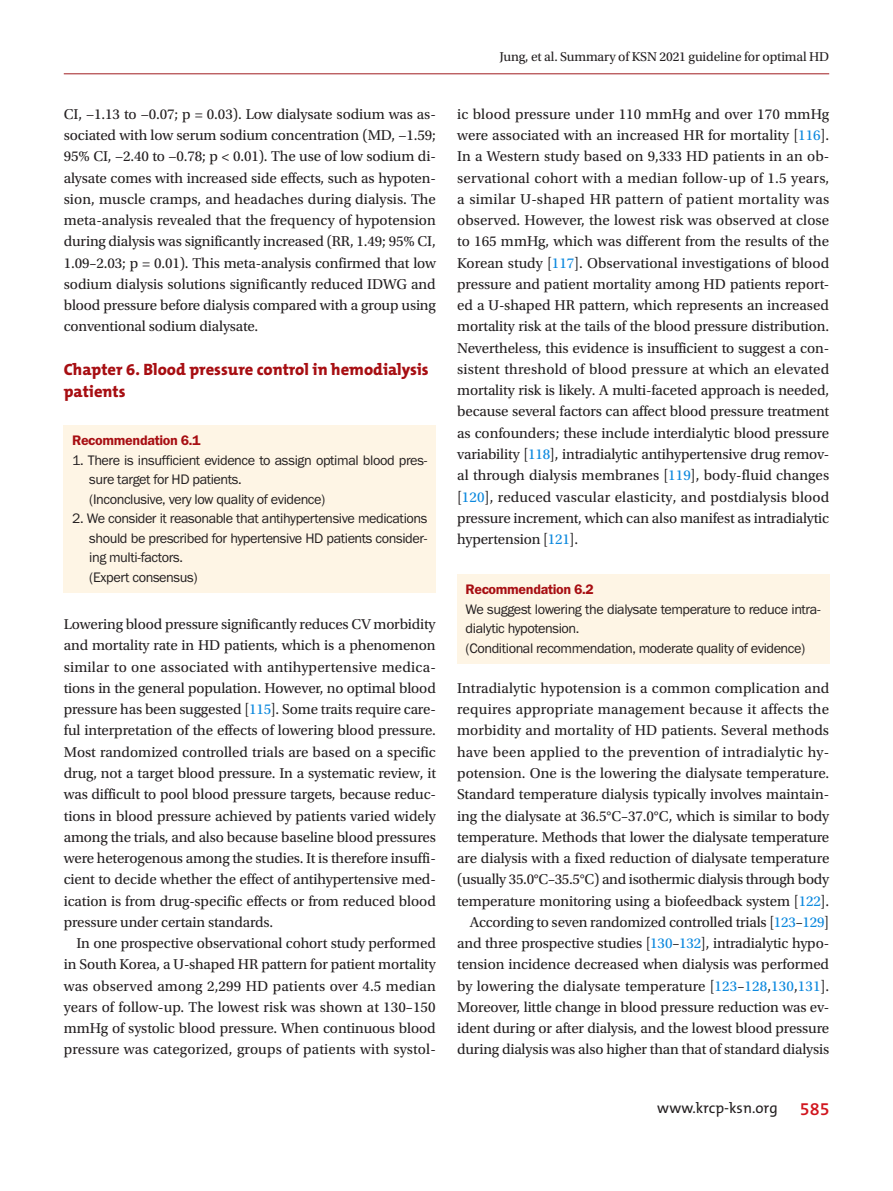
<style>
.page{position:relative;width:893px;height:1191px;background:#fff}
.page>*{position:absolute;margin:0;border:0;box-sizing:border-box;transform-origin:0 0}
.body-title{font:800 16.5px/21.3px "The Mix B W8";color:#a70e12}
.body{font:15px/21.3px "Utopia Std";letter-spacing:-.01em;color:#231f20;text-align:justify}
.t1{font:15px "The Mix B W5 Plain";color:#231f20}
.abstract{font:14.25px/19.5px "Franklin Gothic FS";letter-spacing:-.03em;color:#231f20}
.Recommendation{font:600 14.25px "Franklin Gothic FS";letter-spacing:-.025em;color:#a70e12}
.t2{font:13.5px "Utopia Std";letter-spacing:-.01em;color:#231f20}
.s1{color:#0b88de}
.s2{font-family:"The Mix B W6";font-weight:600;font-size:18px;color:#d1161e}
</style>
<div class="page">
<div style="left:64px;top:425px;width:372px;height:167px;background:#fef5e5"></div>
<div style="left:457px;top:573px;width:372px;height:90px;background:#fef5e5"></div>
<hr style="left:64px;top:73px;width:765px;height:1px;background:#a11d21">
<p class="body" style="left:64px;top:103px;width:374px">CI, −1.13 to −0.07; p = 0.03). Low dialysate sodium was as&shy;sociated with low serum sodium concentration (MD, −1.59; 95% CI, −2.40 to −0.78; p &lt; 0.01). The use of low sodium di&shy;alysate comes with increased side effects, such as hypoten&shy;sion, muscle cramps, and headaches during dialysis. The meta-analysis revealed that the frequency of hypotension during dialysis was significantly increased (RR, 1.49; 95% CI, 1.09–2.03; p = 0.01). This meta-analysis confirmed that low sodium dialysis solutions significantly reduced IDWG and blood pressure before dialysis compared with a group using conventional sodium dialysate.</p>
<p class="body-title" style="left:64px;top:359px;width:366px">Chapter 6. Blood pressure control in hemodialysis patients</p>
<p class="Recommendation" style="left:72px;top:432px;width:130px">Recommendation 6.1</p>
<p class="abstract" style="left:89px;top:450px;width:340px;text-indent:-17px">1. There is insufficient evidence to assign optimal blood pres&shy;sure target for HD patients.</p>
<p class="abstract" style="left:89px;top:489px;width:238px">(Inconclusive, very low quality of evidence)</p>
<p class="abstract" style="left:89px;top:509px;width:340px;text-align:justify;text-indent:-17px">2. We consider it reasonable that antihypertensive medications should be prescribed for hypertensive HD patients consider&shy;ing multi-factors.</p>
<p class="abstract" style="left:89px;top:567px;width:110px">(Expert consensus)</p>
<p class="body" style="left:64px;top:614px;width:374px">Lowering blood pressure significantly reduces CV morbidity and mortality rate in HD patients, which is a phenomenon similar to one associated with antihypertensive medica&shy;tions in the general population. However, no optimal blood pressure has been suggested [<span class="s1">115</span>]. Some traits require care&shy;ful interpretation of the effects of lowering blood pressure.<br>Most randomized controlled trials are based on a specific drug, not a target blood pressure. In a systematic review, it was difficult to pool blood pressure targets, because reduc&shy;tions in blood pressure achieved by patients varied widely among the trials, and also because baseline blood pressures were heterogenous among the studies. It is therefore insuffi&shy;cient to decide whether the effect of antihypertensive med&shy;ication is from drug-specific effects or from reduced blood pressure under certain standards.</p>
<p class="body" style="left:64px;top:933px;width:374px;text-indent:13px">In one prospective observational cohort study performed in South Korea, a U-shaped HR pattern for patient mortality was observed among 2,299 HD patients over 4.5 median years of follow-up. The lowest risk was shown at 130–150 mmHg of systolic blood pressure. When continuous blood pressure was categorized, groups of patients with systol-</p>
<p class="t2" style="left:500px;top:50px;width:331px">Jung, et al. Summary of KSN 2021 guideline for optimal HD</p>
<p class="body" style="left:457px;top:103px;width:374px">ic blood pressure under 110 mmHg and over 170 mmHg were associated with an increased HR for mortality [<span class="s1">116</span>].<br>In a Western study based on 9,333 HD patients in an ob&shy;servational cohort with a median follow-up of 1.5 years, a similar U-shaped HR pattern of patient mortality was observed. However, the lowest risk was observed at close to 165 mmHg, which was different from the results of the Korean study [<span class="s1">117</span>]. Observational investigations of blood pressure and patient mortality among HD patients report&shy;ed a U-shaped HR pattern, which represents an increased mortality risk at the tails of the blood pressure distribution.<br>Nevertheless, this evidence is insufficient to suggest a con&shy;sistent threshold of blood pressure at which an elevated mortality risk is likely. A multi-faceted approach is needed, because several factors can affect blood pressure treatment as confounders; these include interdialytic blood pressure variability [<span class="s1">118</span>], intradialytic antihypertensive drug remov&shy;al through dialysis membranes [<span class="s1">119</span>], body-fluid changes [<span class="s1">120</span>], reduced vascular elasticity, and postdialysis blood pressure increment, which can also manifest as intradialytic hypertension [<span class="s1">121</span>].</p>
<p class="Recommendation" style="left:466px;top:581px;width:130px">Recommendation 6.2</p>
<p class="abstract" style="left:466px;top:599px;width:357px">We suggest lowering the dialysate temperature to reduce intra&shy;dialytic hypotension.</p>
<p class="abstract" style="left:466px;top:638px;width:341px">(Conditional recommendation, moderate quality of evidence)</p>
<p class="body" style="left:457px;top:677px;width:374px">Intradialytic hypotension is a common complication and requires appropriate management because it affects the morbidity and mortality of HD patients. Several methods have been applied to the prevention of intradialytic hy&shy;potension. One is the lowering the dialysate temperature.<br>Standard temperature dialysis typically involves maintain&shy;ing the dialysate at 36.5°C–37.0°C, which is similar to body temperature. Methods that lower the dialysate temperature are dialysis with a fixed reduction of dialysate temperature (usually 35.0°C–35.5°C) and isothermic dialysis through body temperature monitoring using a biofeedback system [<span class="s1">122</span>].</p>
<p class="body" style="left:457px;top:911px;width:374px;text-indent:13px">According to seven randomized controlled trials [<span class="s1">123</span>–<span class="s1">129</span>] and three prospective studies [<span class="s1">130</span>–<span class="s1">132</span>], intradialytic hypo&shy;tension incidence decreased when dialysis was performed by lowering the dialysate temperature [<span class="s1">123</span>–<span class="s1">128</span>,<span class="s1">130</span>,<span class="s1">131</span>].<br>Moreover, little change in blood pressure reduction was ev&shy;ident during or after dialysis, and the lowest blood pressure during dialysis was also higher than that of standard dialysis</p>
<p class="t1" style="left:657px;top:1098px;width:174px">www.krcp-ksn.org <span class="s2">585</span></p>
</div>
